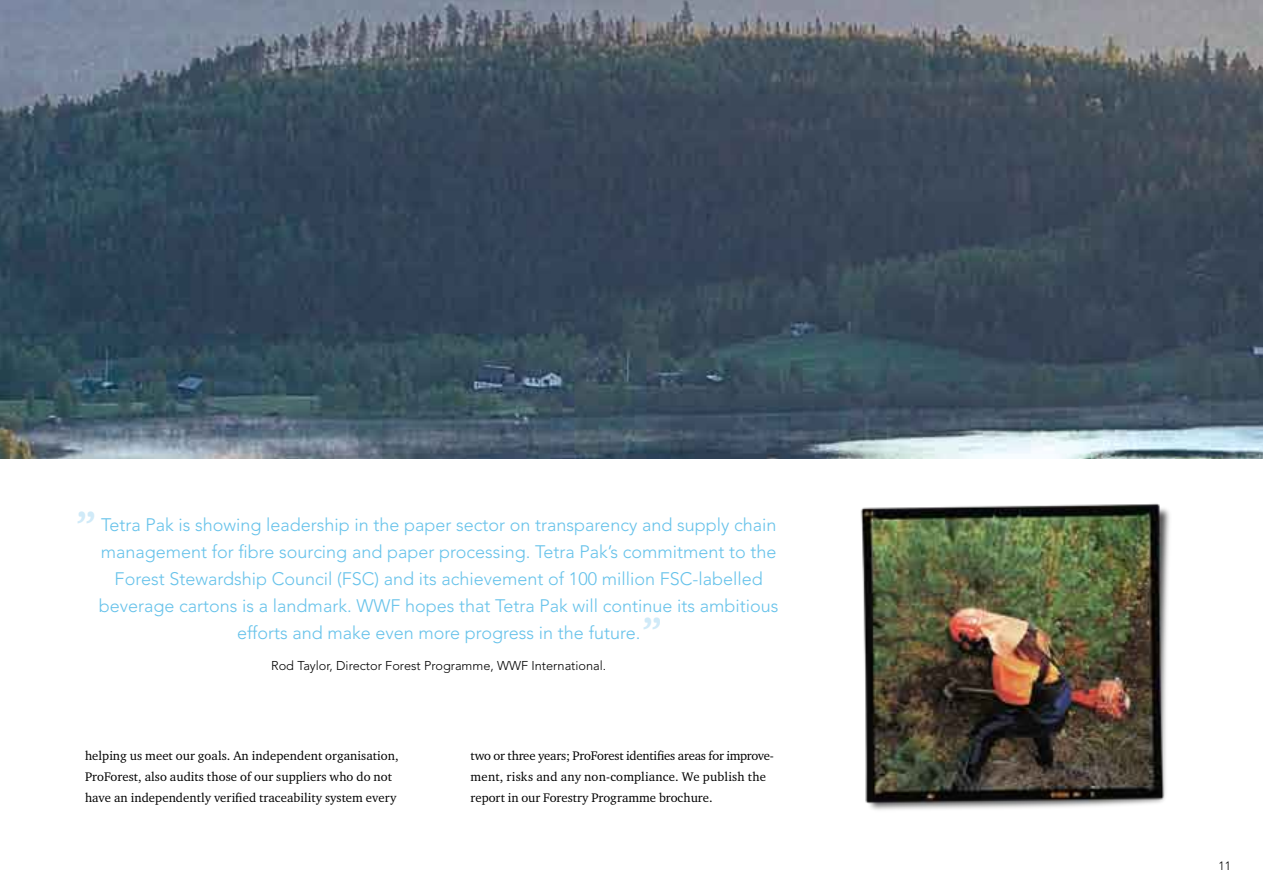
<style>
.page{position:relative;width:1263px;height:893px;background:#fff}
.page>*{position:absolute;margin:0;border:0;box-sizing:border-box;transform-origin:0 0}
.t1{font:36px "Charter ITC Blac";color:#a1d5f1}
.t2{font:300 18px "Avenir";color:#66c2ea}
.t3{font:12.75px/21px "Charter ITC";letter-spacing:.005em;color:#000}
.t4{font:300 12.75px "Avenir";color:#000}
.t5{font:300 12px "Avenir";color:#000}
.s1{font-family:"Charter ITC Blac";font-weight:400;font-size:36px;color:#a1d5f1}
</style>
<div class="page">
<img style="left:0;top:0;width:1263px;height:459px">
<img style="left:860px;top:503px;width:310px;height:307px">
<p class="t2" style="left:75px;top:514px;width:702px"><span class="s1">”</span> Tetra Pak is showing leadership in the paper sector on transparency and supply chain</p>
<p class="t2" style="left:101px;top:541px;width:677px">management for fibre sourcing and paper processing. Tetra Pak’s commitment to the</p>
<p class="t2" style="left:115px;top:568px;width:650px">Forest Stewardship Council (FSC) and its achievement of 100 million FSC-labelled</p>
<p class="t2" style="left:99px;top:595px;width:681px">beverage cartons is a landmark. WWF hopes that Tetra Pak will continue its ambitious</p>
<p class="t2" style="left:237px;top:622px;width:405px">efforts and make even more progress in the future.</p>
<p class="t4" style="left:271px;top:658px;width:337px">Rod Taylor, Director Forest Programme, WWF International.</p>
<h1 class="t1" style="left:641px;top:607px;width:22px">”</h1>
<p class="t3" style="left:85px;top:745px;width:315px">helping us meet our goals. An independent organisation,<br>ProForest, also audits those of our suppliers who do not have an independently verified traceability system every</p>
<p class="t3" style="left:471px;top:745px;width:305px">two or three years; ProForest identifies areas for improve&shy;ment, risks and any non-compliance. We publish the report in our Forestry Programme brochure.</p>
<p class="t5" style="left:1218px;top:859px;width:14px">11</p>
</div>
